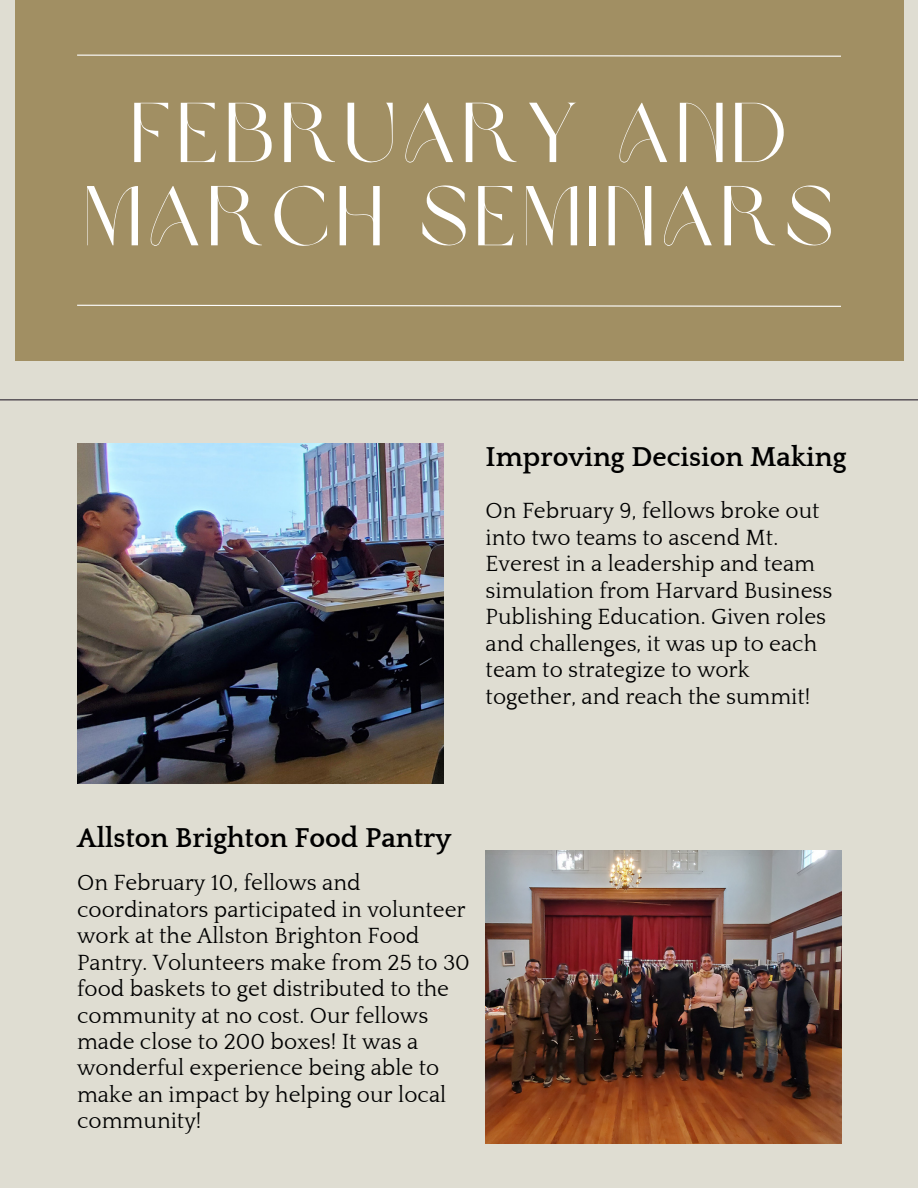
<style>
.page{position:relative;width:918px;height:1188px;background:#dfddd2}
.page>*{position:absolute;margin:0;border:0;box-sizing:border-box;transform-origin:0 0}
.t1{font:84px/83.2px "Brown Sugar";letter-spacing:.08em;color:#fff;text-align:center}
.t2{font:700 28.05px "Quattrocento";color:#000}
.t3{font:22.5px/26.4px "Quattrocento";color:#000}
</style>
<div class="page">
<img style="left:77px;top:443px;width:367px;height:340px">
<img style="left:486px;top:850px;width:355px;height:294px">
<div style="left:15px;top:0;width:889px;height:361px;background:#a18f63"></div>
<hr style="left:0;top:399px;width:918px;height:1px;background:#2e2632">
<svg style="left:77px;top:54px;width:764px;height:3px"></svg>
<svg style="left:77px;top:304px;width:764px;height:3px"></svg>
<p class="t1" style="left:84px;top:99px;width:751px">FEBRUARY AND<br>MARCH SEMINARS</p>
<p class="t2" style="left:486px;top:443px;width:362px">Improving Decision Making</p>
<p class="t3" style="left:486px;top:499px;width:348px">On February 9, fellows broke out into two teams to ascend Mt.<br>Everest in a leadership and team simulation from Harvard Business<br>Publishing Education. Given roles and challenges, it was up to each team to strategize to work together, and reach the summit!</p>
<p class="t2" style="left:77px;top:823px;width:376px">Allston Brighton Food Pantry</p>
<p class="t3" style="left:77px;top:870px;width:394px">On February 10, fellows and coordinators participated in volunteer work at the Allston Brighton Food<br>Pantry. Volunteers make from 25 to 30 food baskets to get distributed to the community at no cost. Our fellows made close to 200 boxes! It was a wonderful experience being able to make an impact by helping our local community!</p>
</div>
